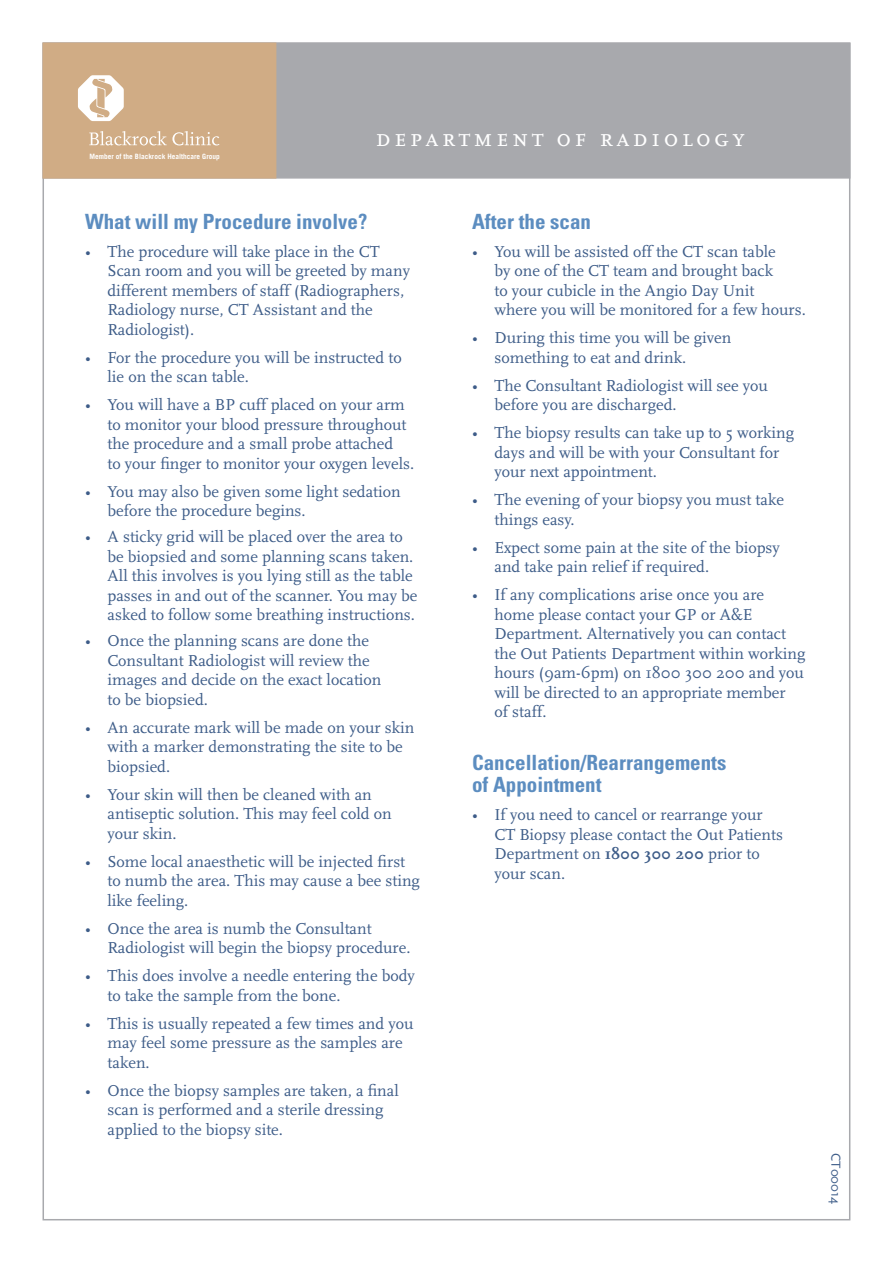
<style>
.page{position:relative;width:893px;height:1263px;background:#fff}
.page>*{position:absolute;margin:0;border:0;box-sizing:border-box;transform-origin:0 0}
.t1{font:25.65px "Scala Caps";letter-spacing:.13em;color:#fff}
.eBC34_body_heading_1{font:700 condensed 21px/22.5px "Univers";color:#5c8dc0}
.eBC34_bodytext_11_13{font:16.5px/19.5px "Scala";color:#3d5c88}
.t2{font:13.5px "Scala Sans";color:#3d5c88}
.t3{font:700 7.35px "Trade Gothic";color:#fff}
.s1{font-weight:700}
</style>
<div class="page">
<div style="left:43px;top:43px;width:807px;height:136px;background:#a8a9ad;border:2px solid #a8a9ad"></div>
<div style="left:43px;top:43px;width:233px;height:136px;background:#d0ac85;border:2px solid #d0ac85"></div>
<svg style="left:89px;top:131px;width:130px;height:14px"></svg>
<svg style="left:78px;top:75px;width:46px;height:46px"></svg>
<p class="t3" style="left:89px;top:152px;width:132px">Member of the Blackrock Healthcare Group</p>
<p class="t1" style="left:376px;top:123px;width:370px">department of radiology</p>
<p class="eBC34_body_heading_1" style="left:85px;top:210px;width:284px">What will my Procedure involve?</p>
<p class="eBC34_bodytext_11_13" style="left:108px;top:242px;width:304px;text-indent:-22px">• The procedure will take place in the CT Scan room and you will be greeted by many different members of staff (Radiographers, Radiology nurse, CT Assistant and the Radiologist).</p>
<p class="eBC34_bodytext_11_13" style="left:108px;top:348px;width:296px;text-indent:-22px">• For the procedure you will be instructed to lie on the scan table.</p>
<p class="eBC34_bodytext_11_13" style="left:108px;top:396px;width:308px;text-indent:-22px">• You will have a BP cuff placed on your arm to monitor your blood pressure throughout the procedure and a small probe attached<br>to your finger to monitor your oxygen levels.</p>
<p class="eBC34_bodytext_11_13" style="left:108px;top:482px;width:295px;text-indent:-22px">• You may also be given some light sedation before the procedure begins.</p>
<p class="eBC34_bodytext_11_13" style="left:108px;top:527px;width:311px;text-indent:-22px">• A sticky grid will be placed over the area to be biopsied and some planning scans taken.<br>All this involves is you lying still as the table passes in and out of the scanner. You may be asked to follow some breathing instructions.</p>
<p class="eBC34_bodytext_11_13" style="left:108px;top:631px;width:275px;text-indent:-22px">• Once the planning scans are done the<br>Consultant Radiologist will review the images and decide on the exact location to be biopsied.</p>
<p class="eBC34_bodytext_11_13" style="left:108px;top:718px;width:308px;text-indent:-22px">• An accurate mark will be made on your skin with a marker demonstrating the site to be biopsied.</p>
<p class="eBC34_bodytext_11_13" style="left:108px;top:785px;width:286px;text-indent:-22px">• Your skin will then be cleaned with an antiseptic solution. This may feel cold on your skin.</p>
<p class="eBC34_bodytext_11_13" style="left:108px;top:852px;width:314px;text-indent:-22px">• Some local anaesthetic will be injected first to numb the area. This may cause a bee sting like feeling.</p>
<p class="eBC34_bodytext_11_13" style="left:108px;top:919px;width:304px;text-indent:-22px">• Once the area is numb the Consultant<br>Radiologist will begin the biopsy procedure.</p>
<p class="eBC34_bodytext_11_13" style="left:108px;top:966px;width:309px;text-indent:-22px">• This does involve a needle entering the body to take the sample from the bone.</p>
<p class="eBC34_bodytext_11_13" style="left:108px;top:1014px;width:307px;text-indent:-22px">• This is usually repeated a few times and you may feel some pressure as the samples are taken.</p>
<p class="eBC34_bodytext_11_13" style="left:108px;top:1081px;width:293px;text-indent:-22px">• Once the biopsy samples are taken, a final scan is performed and a sterile dressing applied to the biopsy site.</p>
<p class="eBC34_body_heading_1" style="left:472px;top:210px;width:120px">After the scan</p>
<p class="eBC34_bodytext_11_13" style="left:494px;top:242px;width:313px;text-indent:-22px">• You will be assisted off the CT scan table<br>by one of the CT team and brought back<br>to your cubicle in the Angio Day Unit<br>where you will be monitored for a few hours.</p>
<p class="eBC34_bodytext_11_13" style="left:494px;top:329px;width:238px;text-indent:-22px">• During this time you will be given something to eat and drink.</p>
<p class="eBC34_bodytext_11_13" style="left:494px;top:376px;width:275px;text-indent:-22px">• The Consultant Radiologist will see you before you are discharged.</p>
<p class="eBC34_bodytext_11_13" style="left:494px;top:424px;width:301px;text-indent:-22px">• The biopsy results can take up to 5 working days and will be with your Consultant for your next appointment.</p>
<p class="eBC34_bodytext_11_13" style="left:494px;top:491px;width:291px;text-indent:-22px">• The evening of your biopsy you must take things easy.</p>
<p class="eBC34_bodytext_11_13" style="left:494px;top:538px;width:287px;text-indent:-22px">• Expect some pain at the site of the biopsy and take pain relief if required.</p>
<p class="eBC34_bodytext_11_13" style="left:494px;top:586px;width:312px;text-indent:-22px">• If any complications arise once you are home please contact your GP or A&amp;E Department. Alternatively you can contact the Out Patients Department within working hours (9am-6pm) on 1800 300 200 and you will be directed to an appropriate member<br>of staff.</p>
<p class="eBC34_body_heading_1" style="left:472px;top:751px;width:256px">Cancellation/Rearrangements of Appointment</p>
<p class="eBC34_bodytext_11_13" style="left:494px;top:805px;width:290px;text-indent:-22px">• If you need to cancel or rearrange your<br>CT Biopsy please contact the Out Patients<br>Department on <span class="s1">1800 300 200</span> prior to your scan.</p>
<p class="t2" style="left:843px;top:1153px;width:52px;rotate:90deg">CT00014</p>
</div>
